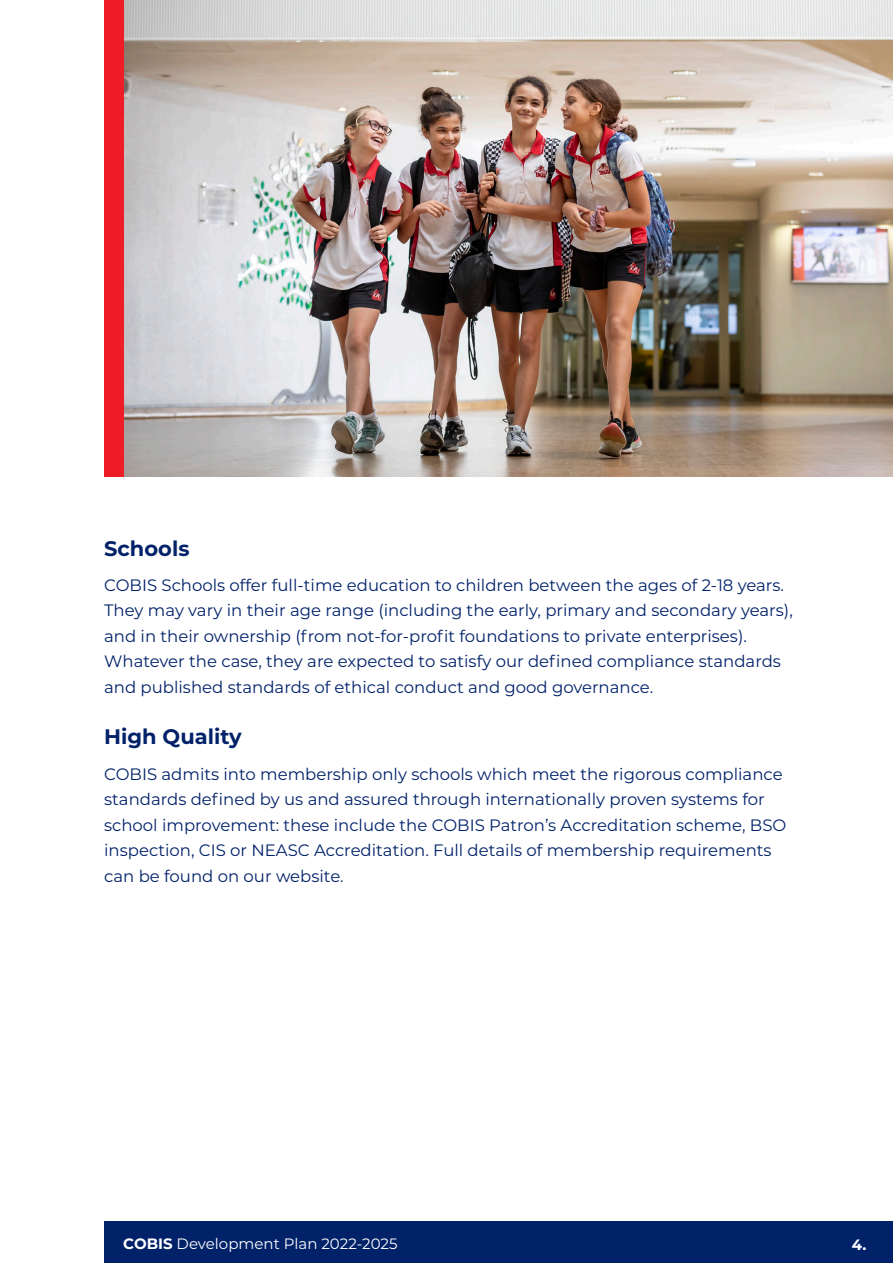
<style>
.page{position:relative;width:893px;height:1263px;background:#fff}
.page>*{position:absolute;margin:0;border:0;box-sizing:border-box;transform-origin:0 0}
.t1{font:700 21px "Montserrat";color:#012169}
.t2{font:16.5px/25.5px "Montserrat";color:#012169}
.t3{font:15px "Montserrat";color:#fff}
.t4{font:700 15px "Montserrat";color:#fff}
.s1{font-weight:700}
</style>
<div class="page">
<img style="left:123px;top:0;width:770px;height:476px">
<div style="left:104px;top:1222px;width:789px;height:41px;background:#012169"></div>
<div style="left:104px;top:0;width:19px;height:476px;background:#ed1c26"></div>
<p class="t1" style="left:104px;top:533px;width:87px">Schools</p>
<p class="t2" style="left:104px;top:571px;width:690px">COBIS Schools offer full-time education to children between the ages of 2-18 years.<br>They may vary in their age range (including the early, primary and secondary years), and in their ownership (from not-for-profit foundations to private enterprises).<br>Whatever the case, they are expected to satisfy our defined compliance standards and published standards of ethical conduct and good governance.</p>
<p class="t1" style="left:104px;top:721px;width:139px">High Quality</p>
<p class="t2" style="left:104px;top:760px;width:684px">COBIS admits into membership only schools which meet the rigorous compliance standards defined by us and assured through internationally proven systems for school improvement: these include the COBIS Patron’s Accreditation scheme, BSO inspection, CIS or NEASC Accreditation. Full details of membership requirements can be found on our website.</p>
<p class="t3" style="left:123px;top:1233px;width:276px"><span class="s1">COBIS</span> Development Plan 2022-2025</p>
<p class="t4" style="left:852px;top:1234px;width:16px">4.</p>
</div>
